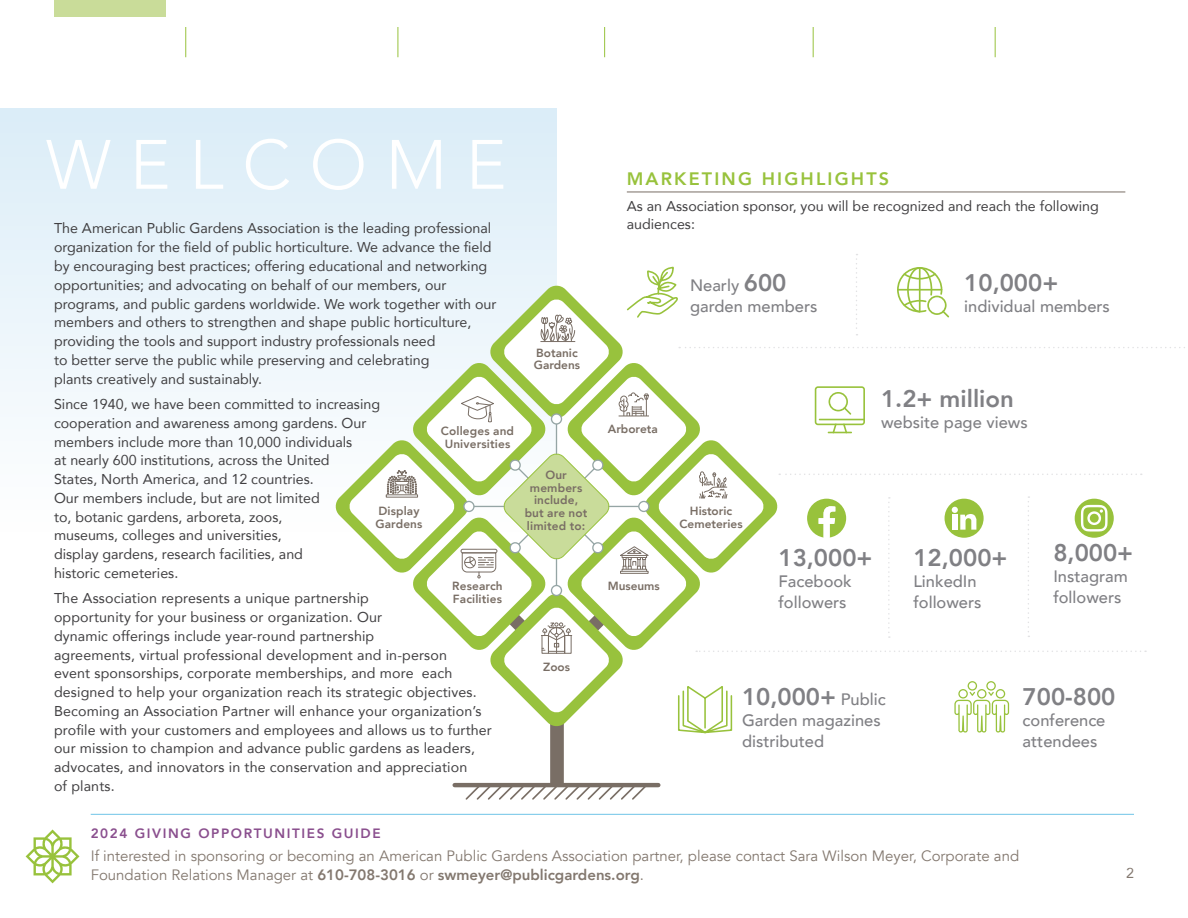
<style>
.page{position:relative;width:1188px;height:918px;background:#fff}
.page>*{position:absolute;margin:0;border:0;box-sizing:border-box;transform-origin:0 0}
.t1{font:300 69px "Avenir";letter-spacing:.27em;color:#fff}
.t2{font:800 24px "Avenir";color:#808084}
.t3{font:800 18px "Avenir";letter-spacing:.12em;color:#98c23c}
.t4{font:500 16.5px/21px "Avenir";color:#808084}
.t5{font:15px/19.5px "Avenir";color:#83786f}
.t6{font:14.25px/18.8px "Avenir";color:#414042}
.t7{font:14.25px "Avenir";color:#83786f}
.t8{font:800 13.5px "Avenir";letter-spacing:.12em;color:#8a4f8e}
.t9{font:800 11.85px/12.6px "Avenir";letter-spacing:.01em;color:#796e65;text-align:center}
.s1{font-weight:800;font-size:24px}
.s2{font-weight:500;font-size:16.5px}
.s3{font-weight:800}
</style>
<div class="page">
<div style="left:54px;top:0;width:111px;height:16px;background:#c9dc99"></div>
<svg style="left:26px;top:830px;width:53px;height:53px"></svg>
<hr style="left:91px;top:814px;width:1043px;height:1px;background:#6ec4e7">
<hr style="left:185px;top:27px;width:1px;height:30px;background:#98c23c">
<hr style="left:398px;top:27px;width:1px;height:30px;background:#98c23c">
<hr style="left:604px;top:27px;width:1px;height:30px;background:#98c23c">
<hr style="left:813px;top:27px;width:1px;height:30px;background:#98c23c">
<hr style="left:995px;top:27px;width:1px;height:30px;background:#98c23c">
<div style="left:0;top:108px;width:557px;height:423px;background:linear-gradient(to bottom,#daecf8,#fefefe)"></div>
<hr style="left:627px;top:192px;width:498px;height:1px;background:#796e65">
<svg style="left:335px;top:254px;width:850px;height:546px"></svg>
<h1 class="t1" style="left:46px;top:124px;width:462px">WELCOME</h1>
<p class="t3" style="left:627px;top:165px;width:264px">MARKETING HIGHLIGHTS</p>
<p class="t6" style="left:627px;top:196px;width:473px">As an Association sponsor, you will be recognized and reach the following audiences:</p>
<p class="t6" style="left:54px;top:219px;width:444px">The American Public Gardens Association is the leading professional organization for the field of public horticulture. We advance the field by encouraging best practices; offering educational and networking opportunities; and advocating on behalf of our members, our programs, and public gardens worldwide. We work together with our members and others to strengthen and shape public horticulture, providing the tools and support industry professionals need<br>to better serve the public while preserving and celebrating<br>plants creatively and sustainably.</p>
<p class="t6" style="left:54px;top:394px;width:328px">Since 1940, we have been committed to increasing cooperation and awareness among gardens. Our members include more than 10,000 individuals<br>at nearly 600 institutions, across the United<br>States, North America, and 12 countries.<br>Our members include, but are not limited<br>to, botanic gardens, arboreta, zoos,<br>museums, colleges and universities,<br>display gardens, research facilities, and<br>historic cemeteries.</p>
<p class="t6" style="left:54px;top:589px;width:439px">The Association represents a unique partnership<br>opportunity for your business or organization. Our<br>dynamic offerings include year-round partnership<br>agreements, virtual professional development and in-person<br>event sponsorships, corporate memberships, and more each designed to help your organization reach its strategic objectives.<br>Becoming an Association Partner will enhance your organization’s profile with your customers and employees and allows us to further our mission to champion and advance public gardens as leaders, advocates, and innovators in the conservation and appreciation<br>of plants.</p>
<p class="t4" style="left:690px;top:274px;width:129px">Nearly <span class="s1">600 </span>garden members</p>
<h2 class="t2" style="left:964px;top:264px;width:96px">10,000+</h2>
<p class="t4" style="left:964px;top:295px;width:147px">individual members</p>
<p class="t9" style="left:534px;top:346px;width:48px;text-align:left">Botanic<br>Gardens</p>
<h2 class="t2" style="left:881px;top:380px;width:134px">1.2+ million</h2>
<p class="t4" style="left:881px;top:411px;width:148px">website page views</p>
<p class="t9" style="left:608px;top:422px;width:51px">Arboreta</p>
<p class="t9" style="left:441px;top:425px;width:75px">Colleges and<br>Universities</p>
<p class="t9" style="left:525px;top:469px;width:64px">Our members include, but are not limited to:</p>
<p class="t9" style="left:375px;top:505px;width:49px;text-align:left">Display<br>Gardens</p>
<p class="t9" style="left:680px;top:505px;width:65px">Historic<br>Cemeteries</p>
<h2 class="t2" style="left:1053px;top:534px;width:81px">8,000+</h2>
<p class="t4" style="left:1053px;top:564px;width:76px">Instagram followers</p>
<h2 class="t2" style="left:778px;top:539px;width:96px">13,000+</h2>
<p class="t4" style="left:778px;top:570px;width:75px">Facebook followers</p>
<h2 class="t2" style="left:913px;top:539px;width:96px">12,000+</h2>
<p class="t4" style="left:913px;top:570px;width:70px">LinkedIn followers</p>
<p class="t9" style="left:452px;top:580px;width:52px">Research</p>
<p class="t9" style="left:608px;top:580px;width:54px">Museums</p>
<p class="t9" style="left:453px;top:592px;width:51px">Facilities</p>
<p class="t9" style="left:543px;top:660px;width:28px">Zoos</p>
<h2 class="t2" style="left:742px;top:678px;width:145px">10,000+ <span class="s2">Public</span></h2>
<p class="t4" style="left:742px;top:709px;width:140px">Garden magazines distributed</p>
<h2 class="t2" style="left:1023px;top:678px;width:94px">700-800</h2>
<p class="t4" style="left:1023px;top:709px;width:84px">conference attendees</p>
<p class="t8" style="left:91px;top:822px;width:292px">2024 GIVING OPPORTUNITIES GUIDE</p>
<p class="t5" style="left:91px;top:846px;width:930px">If interested in sponsoring or becoming an American Public Gardens Association partner, please contact Sara Wilson Meyer, Corporate and<br>Foundation Relations Manager at <span class="s3">610-708-3016</span> or <span class="s3">swmeyer@publicgardens.org</span>.</p>
<p class="t7" style="left:1126px;top:862px;width:9px">2</p>
</div>
